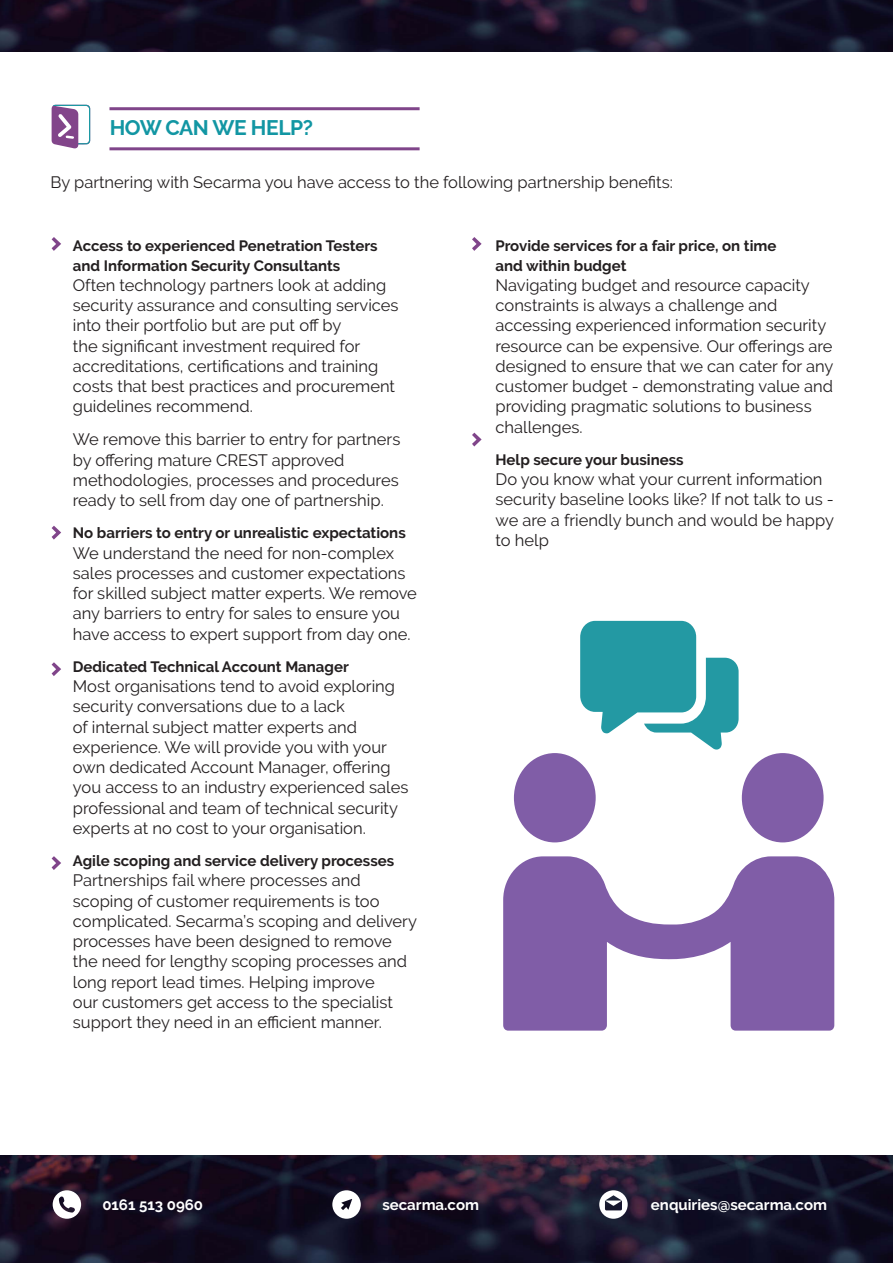
<style>
.page{position:relative;width:893px;height:1263px;background:#fff}
.page>*{position:absolute;margin:0;border:0;box-sizing:border-box;transform-origin:0 0}
.t1{font:700 21px "Raleway";letter-spacing:-.02em;color:#1296a3}
.t2{font:16.5px/20.2px "Raleway";color:#231f20}
.t3{font:700 15px/19.5px "Raleway";color:#231f20}
.t4{font:700 15px "Raleway";color:#fff}
</style>
<div class="page">
<img style="left:0;top:1156px;width:893px;height:107px">
<img style="left:0;top:0;width:893px;height:51px">
<svg style="left:53px;top:1190px;width:28px;height:29px"></svg>
<svg style="left:332px;top:1190px;width:29px;height:29px"></svg>
<svg style="left:599px;top:1190px;width:29px;height:29px"></svg>
<svg style="left:52px;top:105px;width:38px;height:43px"></svg>
<hr style="left:109px;top:107px;width:311px;height:3px;background:#80458a">
<hr style="left:109px;top:147px;width:311px;height:3px;background:#80458a">
<svg style="left:52px;top:237px;width:9px;height:14px"></svg>
<svg style="left:472px;top:237px;width:10px;height:14px"></svg>
<svg style="left:52px;top:856px;width:9px;height:14px"></svg>
<svg style="left:472px;top:433px;width:10px;height:13px"></svg>
<svg style="left:52px;top:526px;width:9px;height:14px"></svg>
<svg style="left:52px;top:662px;width:9px;height:14px"></svg>
<div style="left:514px;top:753px;width:82px;height:89px;background:#805da7;border-radius:50%"></div>
<div style="left:742px;top:753px;width:82px;height:89px;background:#805da7;border-radius:50%"></div>
<svg style="left:503px;top:856px;width:331px;height:174px;fill:#805da7"></svg>
<svg style="left:580px;top:621px;width:159px;height:129px"></svg>
<p class="t1" style="left:110px;top:116px;width:205px">HOW CAN WE HELP?</p>
<p class="t2" style="left:51px;top:172px;width:624px">By partnering with Secarma you have access to the following partnership benefits:</p>
<p class="t3" style="left:73px;top:236px;width:306px">Access to experienced Penetration Testers and Information Security Consultants</p>
<p class="t2" style="left:73px;top:275px;width:327px">Often technology partners look at adding security assurance and consulting services into their portfolio but are put off by<br>the significant investment required for accreditations, certifications and training costs that best practices and procurement guidelines recommend.</p>
<p class="t2" style="left:73px;top:429px;width:329px">We remove this barrier to entry for partners by offering mature CREST approved methodologies, processes and procedures ready to sell from day one of partnership.</p>
<p class="t3" style="left:73px;top:523px;width:334px">No barriers to entry or unrealistic expectations</p>
<p class="t2" style="left:73px;top:543px;width:346px">We understand the need for non-complex sales processes and customer expectations for skilled subject matter experts. We remove any barriers to entry for sales to ensure you have access to expert support from day one.</p>
<p class="t3" style="left:73px;top:657px;width:277px">Dedicated Technical Account Manager</p>
<p class="t2" style="left:73px;top:676px;width:337px">Most organisations tend to avoid exploring security conversations due to a lack<br>of internal subject matter experts and experience. We will provide you with your own dedicated Account Manager, offering you access to an industry experienced sales professional and team of technical security experts at no cost to your organisation.</p>
<p class="t3" style="left:73px;top:851px;width:323px">Agile scoping and service delivery processes</p>
<p class="t2" style="left:73px;top:870px;width:346px">Partnerships fail where processes and scoping of customer requirements is too complicated. Secarma’s scoping and delivery processes have been designed to remove the need for lengthy scoping processes and long report lead times. Helping improve<br>our customers get access to the specialist support they need in an efficient manner.</p>
<p class="t3" style="left:496px;top:236px;width:282px">Provide services for a fair price, on time and within budget</p>
<p class="t2" style="left:496px;top:275px;width:339px">Navigating budget and resource capacity constraints is always a challenge and accessing experienced information security resource can be expensive. Our offerings are designed to ensure that we can cater for any customer budget - demonstrating value and providing pragmatic solutions to business challenges.</p>
<p class="t3" style="left:496px;top:450px;width:190px">Help secure your business</p>
<p class="t2" style="left:496px;top:469px;width:340px">Do you know what your current information security baseline looks like? If not talk to us - we are a friendly bunch and would be happy to help</p>
<p class="t4" style="left:102px;top:1196px;width:102px">0161 513 0960</p>
<p class="t4" style="left:382px;top:1196px;width:98px">secarma.com</p>
<p class="t4" style="left:651px;top:1196px;width:178px">enquiries@secarma.com</p>
</div>
